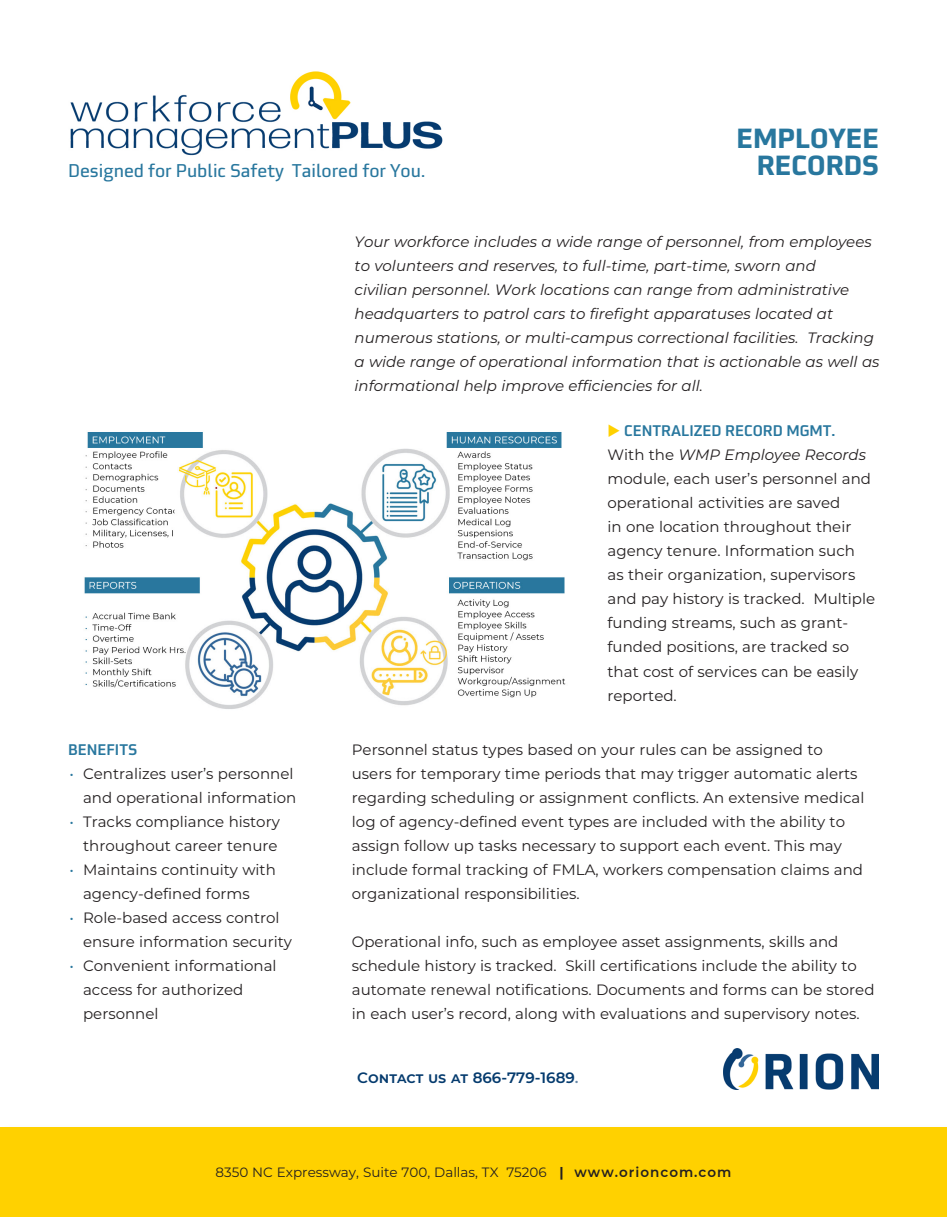
<style>
.page{position:relative;width:947px;height:1217px;background:#fff}
.page>*{position:absolute;margin:0;border:0;box-sizing:border-box;transform-origin:0 0}
.t1{font:700 27px/27px "Utility Pro";color:#28779e;text-align:right}
.t2{font:18px "Utility Pro";color:#28779e}
.t3{font:15px/24px "Montserrat";color:#231f20}
.t4{font:italic 15px/24px "Montserrat";color:#231f20}
.t5{font:500 15px "Utility Pro";color:#28779e}
.t6{font:600 15px "Montserrat";color:#053b6e}
.t7{font:13.5px "Montserrat";color:#231f20}
.s1{color:#28779e}
.s2{color:#ffd100}
.s3{font-style:italic}
.s4{color:#6989a8}
.s5{font-weight:700}
.s6{font-weight:600}
</style>
<div class="page">
<div style="left:0;top:1126px;width:946px;height:90px;background:#ffd100"></div>
<img style="left:70px;top:71px;width:373px;height:85px">
<img style="left:723px;top:1048px;width:155px;height:40px">
<img style="left:84px;top:432px;width:482px;height:277px">
<p class="t2" style="left:68px;top:156px;width:358px">Designed for Public Safety Tailored for You.</p>
<h1 class="t1" style="left:736px;top:122px;width:144px">EMPLOYEE<br>RECORDS</h1>
<p class="t4" style="left:354px;top:229px;width:526px">Your workforce includes a wide range of personnel, from employees to volunteers and reserves, to full-time, part-time, sworn and<br>civilian personnel. Work locations can range from administrative headquarters to patrol cars to firefight apparatuses located at numerous stations, or multi-campus correctional facilities. Tracking a wide range of operational information that is actionable as well as informational help improve efficiencies for all.</p>
<p class="t5" style="left:68px;top:737px;width:71px">BENEFITS</p>
<p class="t3" style="left:70px;top:760px;width:228px;text-align:right"><span class="s1">•</span> Centralizes user’s personnel and operational information</p>
<p class="t3" style="left:70px;top:808px;width:212px;text-align:right"><span class="s1">•</span> Tracks compliance history throughout career tenure</p>
<p class="t3" style="left:83px;top:856px;width:194px;text-indent:-14px"><span class="s1">•</span> Maintains continuity with agency-defined forms</p>
<p class="t3" style="left:83px;top:904px;width:210px;text-indent:-14px"><span class="s1">•</span> Role-based access control ensure information security</p>
<p class="t3" style="left:83px;top:952px;width:195px;text-indent:-14px"><span class="s1">•</span> Convenient informational access for authorized personnel</p>
<p class="t5" style="left:607px;top:419px;width:229px"><span class="s2">◆</span> CENTRALIZED RECORD MGMT.</p>
<p class="t3" style="left:607px;top:442px;width:269px">With the <span class="s3">WMP Employee Records </span>module, each user’s personnel and operational activities are saved<br>in one location throughout their agency tenure. Information such<br>as their organization, supervisors and pay history is tracked. Multiple funding streams, such as grant&shy;funded positions, are tracked so that cost of services can be easily reported.</p>
<p class="t3" style="left:352px;top:736px;width:514px">Personnel status types based on your rules can be assigned to users for temporary time periods that may trigger automatic alerts regarding scheduling or assignment conflicts. An extensive medical log of agency-defined event types are included with the ability to assign follow up tasks necessary to support each event. This may include formal tracking of FMLA, workers compensation claims and organizational responsibilities.</p>
<p class="t3" style="left:352px;top:928px;width:524px">Operational info, such as employee asset assignments, skills and schedule history is tracked. Skill certifications include the ability to automate renewal notifications. Documents and forms can be stored in each user’s record, along with evaluations and supervisory notes.</p>
<p class="t6" style="left:357px;top:1066px;width:223px">Contact us at 866-779-1689<span class="s4">.</span></p>
<p class="t7" style="left:215px;top:1162px;width:517px">8350 NC Expressway, Suite 700, Dallas, TX 75206 <span class="s5">|</span> <span class="s6">www.orioncom.com</span></p>
</div>
